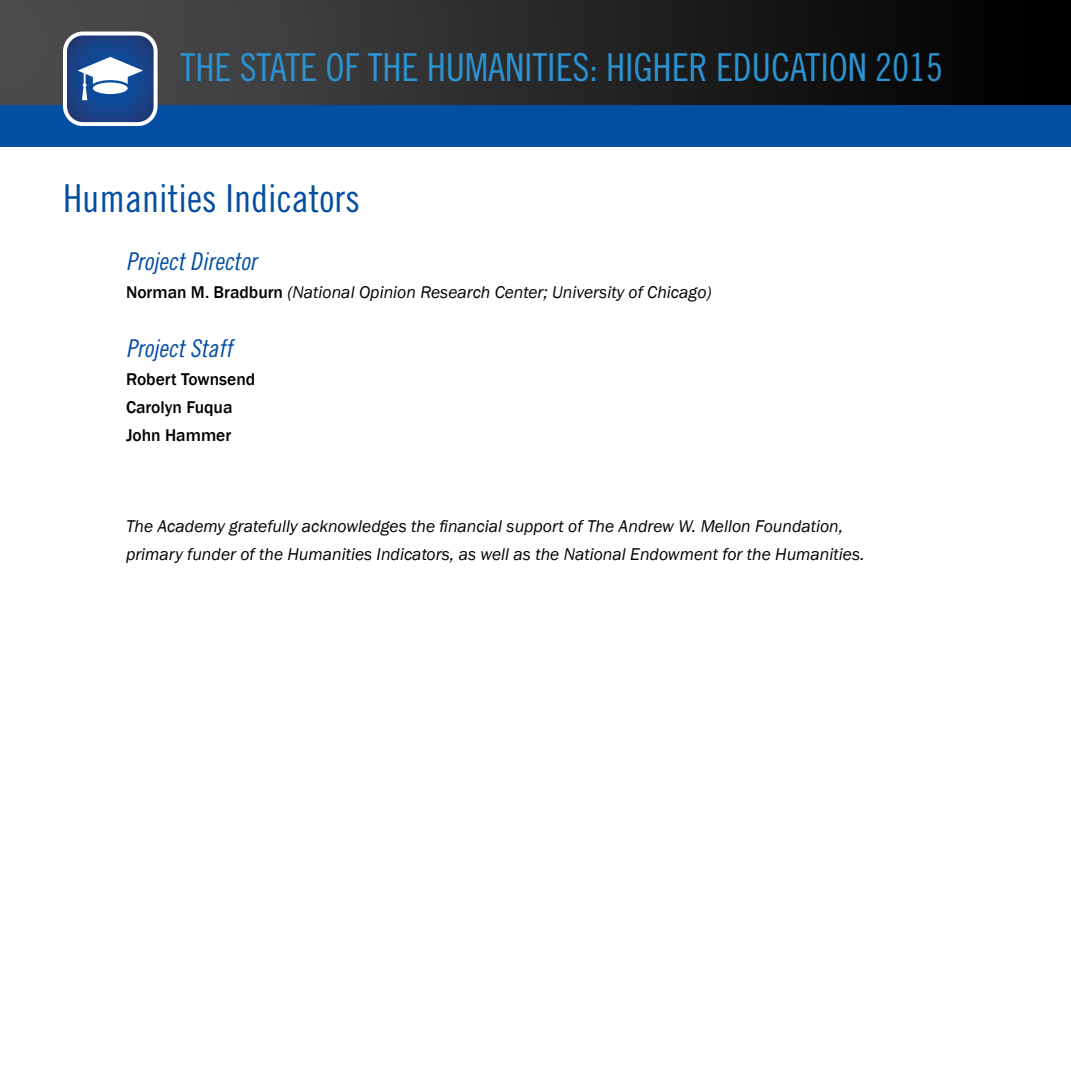
<style>
.page{position:relative;width:1071px;height:1071px;background:#fff}
.page>*{position:absolute;margin:0;border:0;box-sizing:border-box;transform-origin:0 0}
.t1{font:38.5px "Trade Gothic LT Std Cn 18";letter-spacing:-.005em;color:#2b93d1}
.t2{font:38.5px "Trade Gothic LT Std Cn 18";color:#034ea2}
.t3{font:italic 24.5px "Trade Gothic LT Std Cn 18";color:#034ea2}
.t4{font:italic 17.5px/28px "Franklin Gothic";color:#000}
.t5{font:500 17.5px/28px "Franklin Gothic";color:#000}
.s1{font-weight:500;font-style:normal}
</style>
<div class="page">
<div style="left:0;top:105px;width:1071px;height:42px;background:#034ea2"></div>
<div style="left:0;top:0;width:1071px;height:105px;background:linear-gradient(to right,#525254,#000)"></div>
<svg style="left:63px;top:32px;width:94px;height:94px"></svg>
<svg style="left:67px;top:36px;width:87px;height:86px"></svg>
<div style="left:93px;top:82px;width:35px;height:12px;background:#fff;border-radius:50%"></div>
<h1 class="t1" style="left:181px;top:45px;width:764px">THE STATE OF THE HUMANITIES: HIGHER EDUCATION 2015</h1>
<h1 class="t2" style="left:63px;top:175px;width:299px">Humanities Indicators</h1>
<h2 class="t3" style="left:126px;top:246px;width:138px">ProjectDirector</h2>
<p class="t4" style="left:126px;top:278px;width:587px"><span class="s1">Norman M. Bradburn</span> (National Opinion Research Center; University of Chicago)</p>
<h2 class="t3" style="left:126px;top:334px;width:113px">ProjectStaff</h2>
<p class="t5" style="left:126px;top:366px;width:131px">Robert Townsend<br>Carolyn Fuqua<br>John Hammer</p>
<p class="t4" style="left:126px;top:513px;width:740px">The Academy gratefully acknowledges the financial support of The Andrew W. Mellon Foundation, primary funder of the Humanities Indicators, as well as the National Endowment for the Humanities.</p>
</div>
